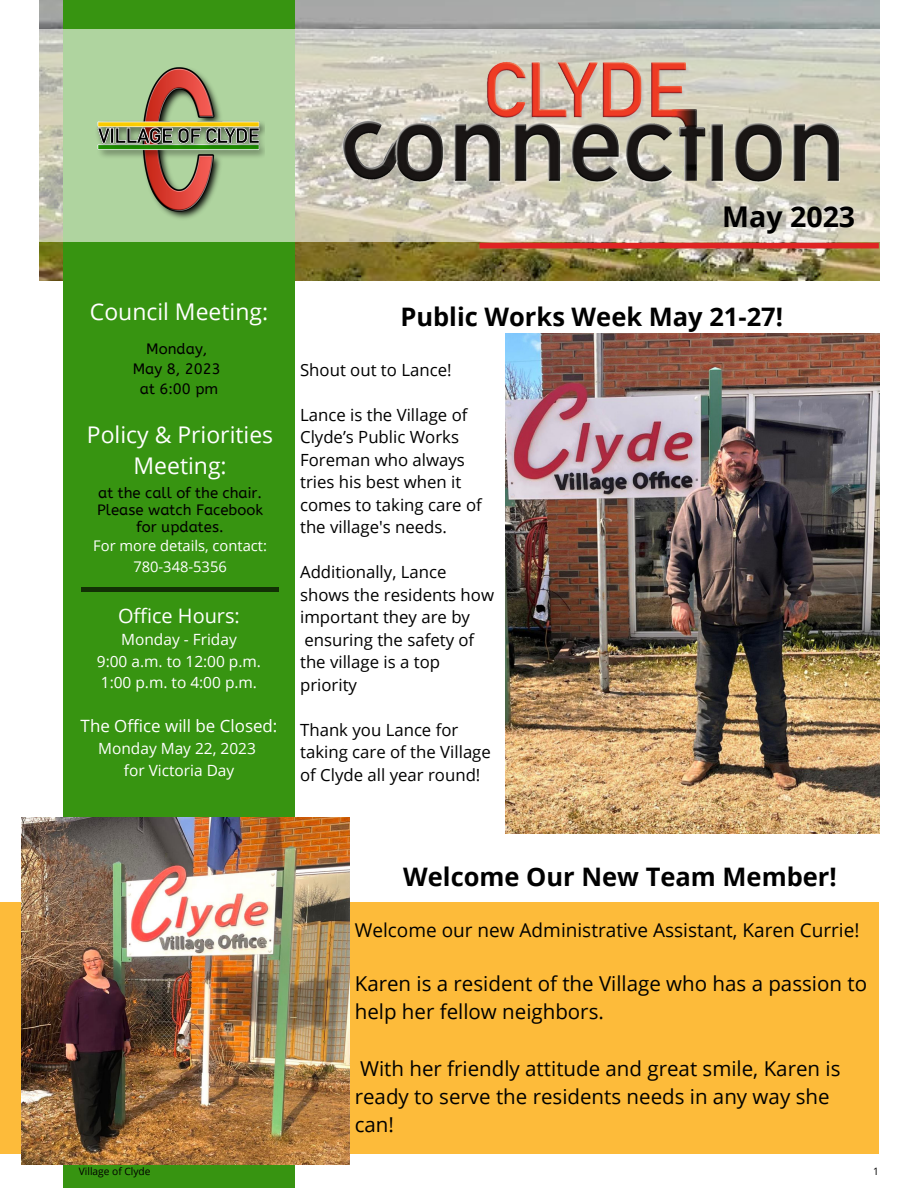
<style>
.page{position:relative;width:918px;height:1188px;background:#fff}
.page>*{position:absolute;margin:0;border:0;box-sizing:border-box;transform-origin:0 0}
.t1{font:700 28.5px "Open Sans";color:#000}
.t2{font:700 25.5px "Open Sans";color:#000}
.t3{font:22.95px/31.5px "Open Sans";color:#fff;text-align:center}
.t4{font:20.55px/28.2px "Open Sans";color:#000}
.t5{font:19.95px "Open Sans";color:#fff}
.t6{font:19.05px "Open Sans";color:#000}
.t7{font:16.95px "Open Sans";color:#fff}
.t8{font:16.8px/22.5px "Open Sans";color:#000}
.t9{font:15.45px/21.3px "Open Sans";color:#fff;text-align:center}
.t10{font:15px/20.2px "A Bee Zee";color:#000;text-align:center}
.t11{font:14.7px/20.2px "Open Sans";color:#fff;text-align:center}
.t12{font:10.2px "Open Sans";color:#000}
</style>
<div class="page">
<img style="left:39px;top:0;width:840px;height:280px">
<div style="left:64px;top:0;width:230px;height:1188px;background:#379411"></div>
<svg style="left:39px;top:29px;width:841px;height:213px;background:#bcd0aa"></svg>
<div style="left:479px;top:243px;width:400px;height:5px;background:#df2323"></div>
<img style="left:93px;top:54px;width:172px;height:172px">
<img style="left:324px;top:0;width:536px;height:280px">
<hr style="left:81px;top:587px;width:197px;height:4px;background:#123105">
<div style="left:0;top:902px;width:878px;height:252px;background:#fdbb3a"></div>
<img style="left:22px;top:817px;width:327px;height:348px">
<img style="left:506px;top:334px;width:373px;height:499px">
<h1 class="t1" style="left:722px;top:196px;width:135px">May 2023</h1>
<h3 class="t3" style="left:90px;top:296px;width:180px">Council Meeting:</h3>
<p class="t10" style="left:133px;top:339px;width:90px">Monday,<br>May 8, 2023 at 6:00 pm</p>
<h3 class="t3" style="left:87px;top:418px;width:188px">Policy &amp; Priorities<br>Meeting:</h3>
<p class="t10" style="left:97px;top:485px;width:167px;line-height:16.8px">at the call of the chair.<br>Please watch Facebook for updates.</p>
<p class="t11" style="left:93px;top:536px;width:175px">For more details, contact:<br>780-348-5356</p>
<p class="t5" style="left:118px;top:602px;width:123px">Office Hours:</p>
<p class="t9" style="left:97px;top:629px;width:166px">Monday - Friday<br>9:00 a.m. to 12:00 p.m.<br>1:00 p.m. to 4:00 p.m.</p>
<p class="t7" style="left:81px;top:714px;width:198px">The Office will be Closed:</p>
<p class="t9" style="left:98px;top:738px;width:159px">Monday May 22, 2023 for Victoria Day</p>
<h2 class="t2" style="left:400px;top:299px;width:384px">Public Works Week May 21-27!</h2>
<p class="t8" style="left:300px;top:358px;width:153px">Shout out to Lance!</p>
<p class="t8" style="left:300px;top:403px;width:183px">Lance is the Village of<br>Clyde’s Public Works<br>Foreman who always tries his best when it comes to taking care of the village's needs.</p>
<p class="t8" style="left:300px;top:560px;width:196px">Additionally, Lance shows the residents how important they are by ensuring the safety of the village is a top priority</p>
<p class="t8" style="left:300px;top:718px;width:192px">Thank you Lance for taking care of the Village of Clyde all year round!</p>
<h2 class="t2" style="left:403px;top:858px;width:435px">Welcome Our New Team Member!</h2>
<p class="t6" style="left:355px;top:917px;width:506px">Welcome our new Administrative Assistant, Karen Currie!</p>
<p class="t4" style="left:355px;top:969px;width:514px">Karen is a resident of the Village who has a passion to help her fellow neighbors.</p>
<p class="t4" style="left:355px;top:1053px;width:487px">With her friendly attitude and great smile, Karen is ready to serve the residents needs in any way she can!</p>
<p class="t12" style="left:79px;top:1164px;width:73px">Village of Clyde</p>
<p class="t12" style="left:873px;top:1164px;width:7px">1</p>
</div>
